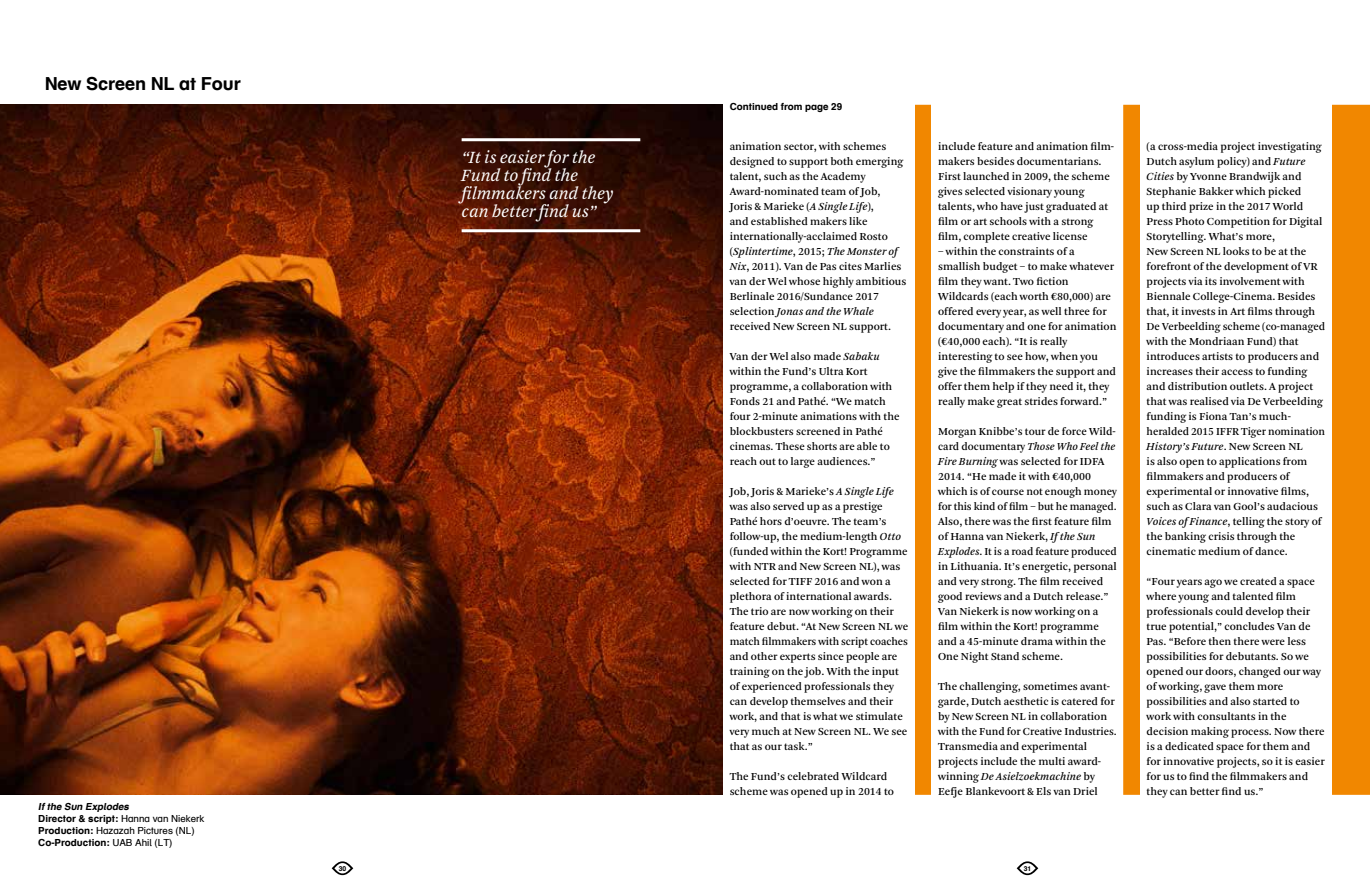
<style>
.page{position:relative;width:1370px;height:893px;background:#fff}
.page>*{position:absolute;margin:0;border:0;box-sizing:border-box;transform-origin:0 0}
.t1{font:italic 18px/18px "Arnhem Blond";letter-spacing:-.005em;color:#fff}
.t2{font:700 18px "Eye Schulbuch";letter-spacing:-.005em;color:#000}
.t3{font:11.25px/15px "Arnhem";color:#000}
.t4{font:9.75px/12px "Eye Schulbuch";color:#000}
.t5{font:700 9.75px "Eye Schulbuch";color:#000}
.t6{font:700 6.75px "Eye Schulbuch";color:#000}
.s1{font-weight:700;font-style:italic}
.s2{font-weight:700}
.s3{font-style:italic}
</style>
<div class="page">
<img style="left:0;top:105px;width:723px;height:690px">
<div style="left:915px;top:105px;width:454px;height:690px;background:#f18700"></div>
<svg style="left:331px;top:861px;width:22px;height:14px"></svg>
<svg style="left:1016px;top:861px;width:22px;height:14px"></svg>
<div style="left:931px;top:90px;width:192px;height:720px;background:#fff"></div>
<div style="left:1140px;top:90px;width:191px;height:765px;background:#fff"></div>
<hr style="left:461px;top:138px;width:179px;height:3px;background:#fff">
<hr style="left:461px;top:229px;width:179px;height:3px;background:#fff">
<h1 class="t2" style="left:45px;top:72px;width:198px">New Screen NL at Four</h1>
<p class="t4" style="left:38px;top:800px;width:168px"><span class="s1">Ifthe Sun Explodes<br></span><span class="s2">Director &amp; script:</span> Hanna van Niekerk<br><span class="s2">Production:</span> Hazazah Pictures (NL)<br><span class="s2">Co-Production:</span> UAB Ahil (LT)</p>
<h1 class="t1" style="left:461px;top:148px;width:153px">“It is easier for the<br>Fund to find the filmmakers and they can better find us”</h1>
<p class="t5" style="left:729px;top:100px;width:114px">Continued from page 29</p>
<p class="t3" style="left:729px;top:139px;width:178px">animation sector, with schemes designed to support both emerging talent, such as the Academy<br>Award-nominated team of Job,<br>Joris &amp; Marieke (<span class="s3">A Single Life</span>),<br>and established makers like internationally-acclaimed Rosto (<span class="s3">Splintertime</span>, 2015; <span class="s3">The Monster of<br>Nix</span>, 2011). Van de Pas cites Marlies van der Wel whose highly ambitious<br>Berlinale 2016/Sundance 2017 selection <span class="s3">Jonas and the Whale </span>received New Screen NL support.</p>
<p class="t3" style="left:729px;top:349px;width:171px">Van der Wel also made <span class="s3">Sabaku </span>within the Fund’s Ultra Kort programme, a collaboration with<br>Fonds 21 and Pathé. “We match four 2-minute animations with the blockbusters screened in Pathé cinemas. These shorts are able to reach out to large audiences.”</p>
<p class="t3" style="left:729px;top:484px;width:180px">Job, Joris &amp; Marieke’s <span class="s3">A Single Life </span>was also served up as a prestige<br>Pathé hors d’oeuvre. The team’s follow-up, the medium-length <span class="s3">Otto </span>(funded within the Kort! Programme with NTR and New Screen NL), was selected for TIFF 2016 and won a plethora of international awards.<br>The trio are now working on their feature debut. “At New Screen NL we match filmmakers with script coaches and other experts since people are training on the job. With the input of experienced professionals they can develop themselves and their work, and that is what we stimulate very much at New Screen NL. We see that as our task.”</p>
<p class="t3" style="left:729px;top:769px;width:166px">The Fund’s celebrated Wildcard scheme was opened up in 2014 to</p>
<p class="t3" style="left:938px;top:139px;width:177px">include feature and animation film&shy;makers besides documentarians.<br>First launched in 2009, the scheme gives selected visionary young talents, who have just graduated at film or art schools with a strong film, complete creative license</p>
<p class="t3" style="left:938px;top:244px;width:180px">– within the constraints of a smallish budget – to make whatever film they want. Two fiction Wildcards (each worth €80,000) are offered every year, as well three for documentary and one for animation (€40,000 each). “It is really interesting to see how, when you give the filmmakers the support and offer them help if they need it, they really make great strides forward.”</p>
<p class="t3" style="left:938px;top:424px;width:180px">Morgan Knibbe’s tour de force Wild&shy;card documentary <span class="s3">Those Who Feel the Fire Burning</span> was selected for IDFA 2014. “He made it with €40,000 which is of course not enough money for this kind of film – but he managed.<br>Also, there was the first feature film of Hanna van Niekerk, <span class="s3">If the Sun Explodes</span>. It is a road feature produced in Lithuania. It’s energetic, personal and very strong. The film received good reviews and a Dutch release.” Van Niekerk is now working on a film within the Kort! programme and a 45-minute drama within the One Night Stand scheme.</p>
<p class="t3" style="left:938px;top:679px;width:180px">The challenging, sometimes avant&shy;garde, Dutch aesthetic is catered for by New Screen NL in collaboration with the Fund for Creative Industries.<br>Transmedia and experimental projects include the multi award&shy;winning <span class="s3">De Asielzoekmachine</span> by Eefje Blankevoort &amp; Els van Driel</p>
<p class="t6" style="left:339px;top:864px;width:9px">30</p>
<p class="t6" style="left:1023px;top:864px;width:9px">31</p>
<p class="t3" style="left:1146px;top:139px;width:180px">(a cross-media project investigating Dutch asylum policy) and <span class="s3">Future Cities</span> by Yvonne Brandwijk and Stephanie Bakker which picked<br>up third prize in the 2017 World Press Photo Competition for Digital Storytelling. What’s more,<br>New Screen NL looks to be at the forefront of the development of VR projects via its involvement with Biennale College-Cinema. Besides that, it invests in Art films through De Verbeelding scheme (co-managed with the Mondriaan Fund) that introduces artists to producers and increases their access to funding and distribution outlets. A project that was realised via De Verbeelding funding is Fiona Tan’s much&shy;heralded 2015 IFFR Tiger nomination <span class="s3">History’s Future</span>. New Screen NL<br>is also open to applications from filmmakers and producers of experimental or innovative films, such as Clara van Gool’s audacious <span class="s3">Voices of Finance</span>, telling the story of the banking crisis through the cinematic medium of dance.</p>
<p class="t3" style="left:1146px;top:574px;width:180px">“Four years ago we created a space where young and talented film professionals could develop their true potential,” concludes Van de<br>Pas. “Before then there were less possibilities for debutants. So we opened our doors, changed our way of working, gave them more possibilities and also started to work with consultants in the decision making process. Now there is a dedicated space for them and for innovative projects, so it is easier for us to find the filmmakers and they can better find us.”</p>
</div>
